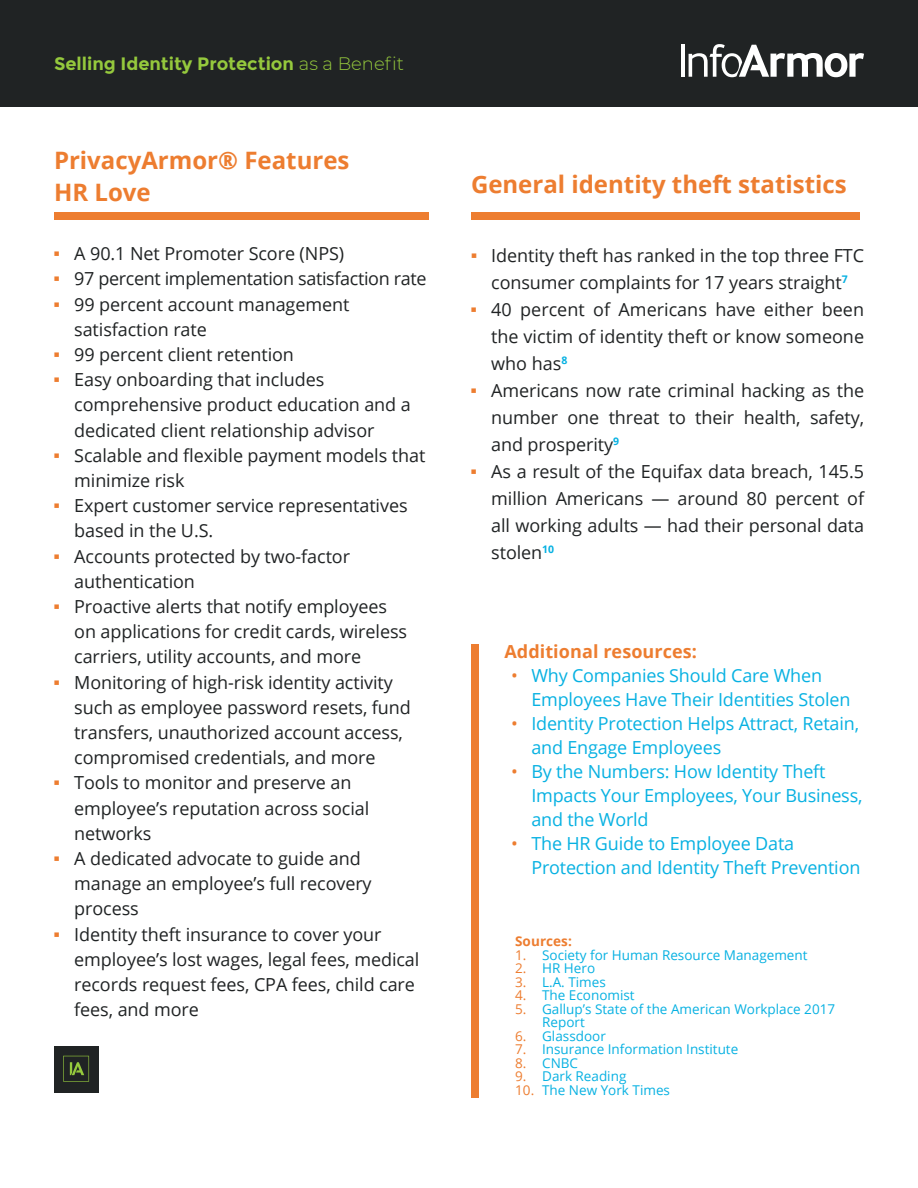
<style>
.page{position:relative;width:918px;height:1188px;background:#fff}
.page>*{position:absolute;margin:0;border:0;box-sizing:border-box;transform-origin:0 0}
.t1{font:700 24px/31.5px "Open Sans";color:#ed7d30}
.t2{font:18px/25.2px "Open Sans";letter-spacing:-.005em;color:#202324}
.t3{font:18px/24px "Open Sans";letter-spacing:-.01em;color:#07b1e2}
.t4{font:700 18px "Montserrat";color:#95c93d}
.t5{font:700 18px "Open Sans";letter-spacing:.005em;color:#ed7d30}
.t6{font:13.5px/13.5px "Open Sans";color:#07b1e2}
.t7{font:700 13.5px "Open Sans";letter-spacing:.005em;color:#ed7d30}
.s1{font-weight:300}
.s2{font-family:"Akzidenz Grotesk BQ";font-weight:700;color:#ed7d30}
.s3{color:#ed7d30}
</style>
<div class="page">
<div style="left:54px;top:1046px;width:45px;height:47px;background:#202324"></div>
<svg style="left:63px;top:1056px;width:26px;height:26px"></svg>
<div style="left:0;top:0;width:918px;height:106px;background:#202324"></div>
<div style="left:54px;top:212px;width:375px;height:7px;background:#ed7d30"></div>
<div style="left:471px;top:212px;width:389px;height:7px;background:#ed7d30"></div>
<div style="left:471px;top:644px;width:7px;height:453px;background:#ed7d30"></div>
<hr style="left:681px;top:44px;width:4px;height:33px;background:#fff">
<svg style="left:689px;top:44px;width:175px;height:33px"></svg>
<p class="t4" style="left:54px;top:53px;width:352px">Selling Identity Protection <span class="s1">as a Benefit</span></p>
<h1 class="t1" style="left:54px;top:144px;width:297px">PrivacyArmor® Features<br>HR Love</h1>
<p class="t2" style="left:54px;top:241px;width:292px"><span class="s2">•</span> A 90.1 Net Promoter Score (NPS)</p>
<p class="t2" style="left:54px;top:266px;width:374px"><span class="s2">•</span> 97 percent implementation satisfaction rate</p>
<p class="t2" style="left:74px;top:291px;width:277px;text-indent:-20px"><span class="s2">•</span> 99 percent account management satisfaction rate</p>
<p class="t2" style="left:54px;top:341px;width:242px"><span class="s2">•</span> 99 percent client retention</p>
<p class="t2" style="left:74px;top:367px;width:338px;text-indent:-20px"><span class="s2">•</span> Easy onboarding that includes comprehensive product education and a dedicated client relationship advisor</p>
<p class="t2" style="left:74px;top:442px;width:353px;text-indent:-20px"><span class="s2">•</span> Scalable and flexible payment models that minimize risk</p>
<p class="t2" style="left:74px;top:493px;width:335px;text-indent:-20px"><span class="s2">•</span> Expert customer service representatives based in the U.S.</p>
<p class="t2" style="left:74px;top:543px;width:277px;text-indent:-20px"><span class="s2">•</span> Accounts protected by two-factor authentication</p>
<p class="t2" style="left:74px;top:593px;width:334px;text-indent:-20px"><span class="s2">•</span> Proactive alerts that notify employees on applications for credit cards, wireless carriers, utility accounts, and more</p>
<p class="t2" style="left:74px;top:669px;width:338px;text-indent:-20px"><span class="s2">•</span> Monitoring of high-risk identity activity such as employee password resets, fund transfers, unauthorized account access, compromised credentials, and more</p>
<p class="t2" style="left:74px;top:770px;width:297px;text-indent:-20px"><span class="s2">•</span> Tools to monitor and preserve an employee’s reputation across social networks</p>
<p class="t2" style="left:74px;top:845px;width:299px;text-indent:-20px"><span class="s2">•</span> A dedicated advocate to guide and manage an employee’s full recovery process</p>
<p class="t2" style="left:74px;top:921px;width:347px;text-indent:-20px"><span class="s2">•</span> Identity theft insurance to cover your employee’s lost wages, legal fees, medical records request fees, CPA fees, child care fees, and more</p>
<h1 class="t1" style="left:471px;top:168px;width:377px">General identity theft statistics</h1>
<p class="t2" style="left:471px;top:241px;width:395px;line-height:27px;text-align:center"><span class="s2">•</span> Identity theft has ranked in the top three FTC consumer complaints for 17 years straight<sup>7</sup></p>
<p class="t2" style="left:491px;top:295px;width:374px;line-height:27px;text-align:justify;text-indent:-20px"><span class="s2">•</span> 40 percent of Americans have either been the victim of identity theft or know someone who has<sup>8</sup></p>
<p class="t2" style="left:491px;top:376px;width:374px;line-height:27px;text-align:justify;text-indent:-20px"><span class="s2">•</span> Americans now rate criminal hacking as the number one threat to their health, safety, and prosperity<sup>9</sup></p>
<p class="t2" style="left:491px;top:457px;width:374px;line-height:27px;text-align:justify;text-indent:-20px"><span class="s2">•</span> As a result of the Equifax data breach, 145.5 million Americans — around 80 percent of all working adults — had their personal data stolen<sup>10</sup></p>
<p class="t5" style="left:504px;top:639px;width:194px">Additional resources:</p>
<p class="t3" style="left:531px;top:663px;width:321px;text-indent:-20px"><span class="s3">•</span> Why Companies Should Care When<br>Employees Have Their Identities Stolen</p>
<p class="t3" style="left:531px;top:711px;width:329px;text-indent:-20px"><span class="s3">•</span> Identity Protection Helps Attract, Retain, and Engage Employees</p>
<p class="t3" style="left:531px;top:759px;width:333px;text-indent:-20px"><span class="s3">•</span> By the Numbers: How Identity Theft<br>Impacts Your Employees, Your Business, and the World</p>
<p class="t3" style="left:531px;top:831px;width:331px;text-indent:-20px"><span class="s3">•</span> The HR Guide to Employee Data<br>Protection and Identity Theft Prevention</p>
<p class="t7" style="left:515px;top:932px;width:58px">Sources:</p>
<p class="t6" style="left:515px;top:948px;width:294px"><span class="s3">1.</span> Society for Human Resource Management</p>
<p class="t6" style="left:515px;top:961px;width:82px"><span class="s3">2.</span> HR Hero</p>
<p class="t6" style="left:515px;top:975px;width:92px"><span class="s3">3.</span> L.A. Times</p>
<p class="t6" style="left:515px;top:988px;width:121px"><span class="s3">4.</span> The Economist</p>
<p class="t6" style="left:542px;top:1002px;width:295px;text-indent:-27px"><span class="s3">5.</span> Gallup’s State of the American Workplace 2017<br>Report</p>
<p class="t6" style="left:515px;top:1029px;width:92px"><span class="s3">6.</span> Glassdoor</p>
<p class="t6" style="left:515px;top:1042px;width:225px"><span class="s3">7.</span> Insurance Information Institute</p>
<p class="t6" style="left:515px;top:1056px;width:64px"><span class="s3">8.</span> CNBC</p>
<p class="t6" style="left:515px;top:1069px;width:113px"><span class="s3">9.</span> Dark Reading</p>
<p class="t6" style="left:515px;top:1083px;width:156px"><span class="s3">10.</span> The New York Times</p>
</div>
